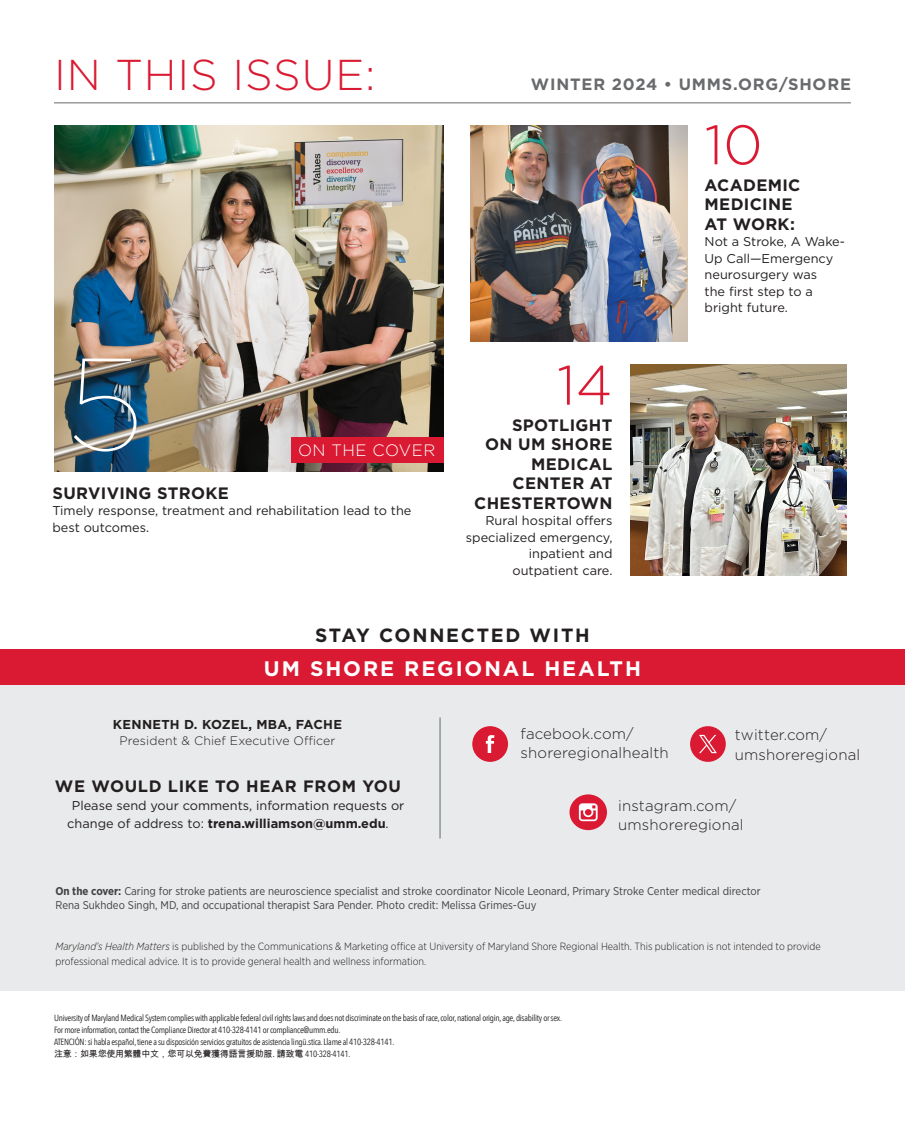
<style>
.page{position:relative;width:905px;height:1134px;background:#fff}
.page>*{position:absolute;margin:0;border:0;box-sizing:border-box;transform-origin:0 0}
.t1{font:100 130.5px "Gotham";color:#fff}
.t2{font:300 55.5px "Gotham";color:#da1a32}
.t3{font:300 43.05px "Gotham";letter-spacing:.02em;color:#da1a32}
.t4{font:700 21px "Gotham";letter-spacing:.09em;color:#fff}
.t5{font:700 19.2px "Gotham";letter-spacing:.09em;color:#231f20}
.t6{font:700 16.5px/19.5px "Gotham";letter-spacing:.02em;color:#231f20;text-align:right}
.t7{font:700 16.5px "Gotham";letter-spacing:.04em;color:#231f20}
.t8{font:300 16.5px "Gotham";letter-spacing:.03em;color:#fff}
.t9{font:700 16.35px "Gotham";letter-spacing:.05em;color:#696a6d}
.t10{font:300 15px/19.5px "Gotham";letter-spacing:.01em;color:#231f20}
.t11{font:700 12.9px "Gotham";letter-spacing:.02em;color:#231f20}
.t12{font:12.75px/16.5px "Gotham";color:#231f20}
.t13{font:300 12.3px "Gotham";letter-spacing:.01em;color:#231f20}
.t14{font:11.25px/13.5px "Gotham Narrow";color:#414042}
.t15{font:300 10.5px/15px "Gotham Narrow";color:#231f20}
.t16{font:9px/12px "Avenir Next Condensed";letter-spacing:-.03em;color:#231f20}
.t17{font:9px "Arial Unicode MS";letter-spacing:-.03em;color:#231f20}
.s1{font-weight:700}
.s2{font-style:italic}
.s3{font-family:"Avenir Next Condensed"}
</style>
<div class="page">
<img style="left:471px;top:126px;width:216px;height:216px">
<img style="left:54px;top:126px;width:389px;height:346px">
<div style="left:0;top:657px;width:904px;height:334px;background:#e9eaeb"></div>
<div style="left:472px;top:726px;width:36px;height:36px;background:#da1a32;border-radius:50%"></div>
<svg style="left:486px;top:735px;width:8px;height:18px"></svg>
<div style="left:569px;top:794px;width:38px;height:36px;background:#da1a32;border-radius:50%"></div>
<svg style="left:579px;top:803px;width:18px;height:18px"></svg>
<hr style="left:439px;top:718px;width:1px;height:120px;background:#5e6d71">
<div style="left:690px;top:726px;width:35px;height:36px;background:#da1a32;border-radius:50%"></div>
<div style="left:0;top:649px;width:904px;height:36px;background:#da1a32"></div>
<svg style="left:699px;top:735px;width:18px;height:18px"></svg>
<div style="left:291px;top:437px;width:152px;height:26px;background:#da1a32"></div>
<hr style="left:54px;top:102px;width:796px;height:1px;background:#696a6d">
<img style="left:630px;top:364px;width:216px;height:211px">
<h3 class="t3" style="left:54px;top:48px;width:323px">IN THIS ISSUE:</h3>
<h1 class="t1" style="left:67px;top:324px;width:79px">5</h1>
<h3 class="t6" style="left:52px;top:483px;width:178px">SURVIVING STROKE</h3>
<h3 class="t12" style="left:52px;top:502px;width:360px">Timely response, treatment and rehabilitation lead to the best outcomes.</h3>
<h3 class="t8" style="left:298px;top:440px;width:139px">ON THE COVER</h3>
<h3 class="t9" style="left:531px;top:73px;width:321px">WINTER 2024 • UMMS.ORG/SHORE</h3>
<h2 class="t2" style="left:557px;top:350px;width:57px">14</h2>
<h3 class="t6" style="left:474px;top:415px;width:140px">SPOTLIGHT<br>ON UM SHORE<br>MEDICAL<br>CENTER AT<br>CHESTERTOWN</h3>
<h3 class="t12" style="left:466px;top:512px;width:148px;text-align:right">Rural hospital offers specialized emergency, inpatient and outpatient care.</h3>
<h2 class="t2" style="left:704px;top:110px;width:59px">10</h2>
<h3 class="t6" style="left:704px;top:175px;width:97px;text-align:left">ACADEMIC<br>MEDICINE<br>AT WORK:</h3>
<h3 class="t12" style="left:704px;top:233px;width:142px">Not a Stroke, A Wake-<br>Up Call—Emergency neurosurgery was<br>the first step to a bright future.</h3>
<h3 class="t5" style="left:315px;top:622px;width:276px">STAY CONNECTED WITH</h3>
<h3 class="t4" style="left:264px;top:654px;width:378px">UM SHORE REGIONAL HEALTH</h3>
<h3 class="t11" style="left:113px;top:716px;width:230px">KENNETH D. KOZEL, MBA, FACHE</h3>
<h3 class="t13" style="left:119px;top:733px;width:217px">President &amp; Chief Executive Officer</h3>
<h3 class="t10" style="left:520px;top:723px;width:149px">facebook.com/ shoreregionalhealth</h3>
<h3 class="t10" style="left:734px;top:725px;width:127px">twitter.com/ umshoreregional</h3>
<h3 class="t7" style="left:55px;top:775px;width:347px">WE WOULD LIKE TO HEAR FROM YOU</h3>
<h3 class="t12" style="left:67px;top:796px;width:338px;line-height:18px;text-indent:5px">Please send your comments, information requests or change of address to: <span class="s1">trena.williamson@umm.edu</span>.</h3>
<h3 class="t10" style="left:618px;top:795px;width:127px">instagram.com/ umshoreregional</h3>
<p class="t14" style="left:55px;top:884px;width:706px"><span class="s1">On the cover:</span> Caring for stroke patients are neuroscience specialist and stroke coordinator Nicole Leonard, Primary Stroke Center medical director<br>Rena Sukhdeo Singh, MD, and occupational therapist Sara Pender. Photo credit: Melissa Grimes-Guy</p>
<p class="t15" style="left:55px;top:939px;width:766px"><span class="s2">Maryland’s Health Matters</span> is published by the Communications &amp; Marketing office at University of Maryland Shore Regional Health. This publication is not intended to provide professional medical advice. It is to provide general health and wellness information.</p>
<p class="t16" style="left:54px;top:1012px;width:509px">University of Maryland Medical System complies with applicable federal civil rights laws and does not discriminate on the basis of race, color, national origin, age, disability or sex.<br>For more information, contact the Compliance Director at 410-328-4141 or compliance@umm.edu.<br>ATENCIÓN: si habla español, tiene a su disposición servicios gratuitos de asistencia lingü.stica. Llame al 410-328-4141.</p>
<p class="t17" style="left:54px;top:1048px;width:298px">注意：如果您使用繁體中文，您可以免費獲得語言援助服. 請致電 <span class="s3">410-328-4141.</span></p>
</div>
